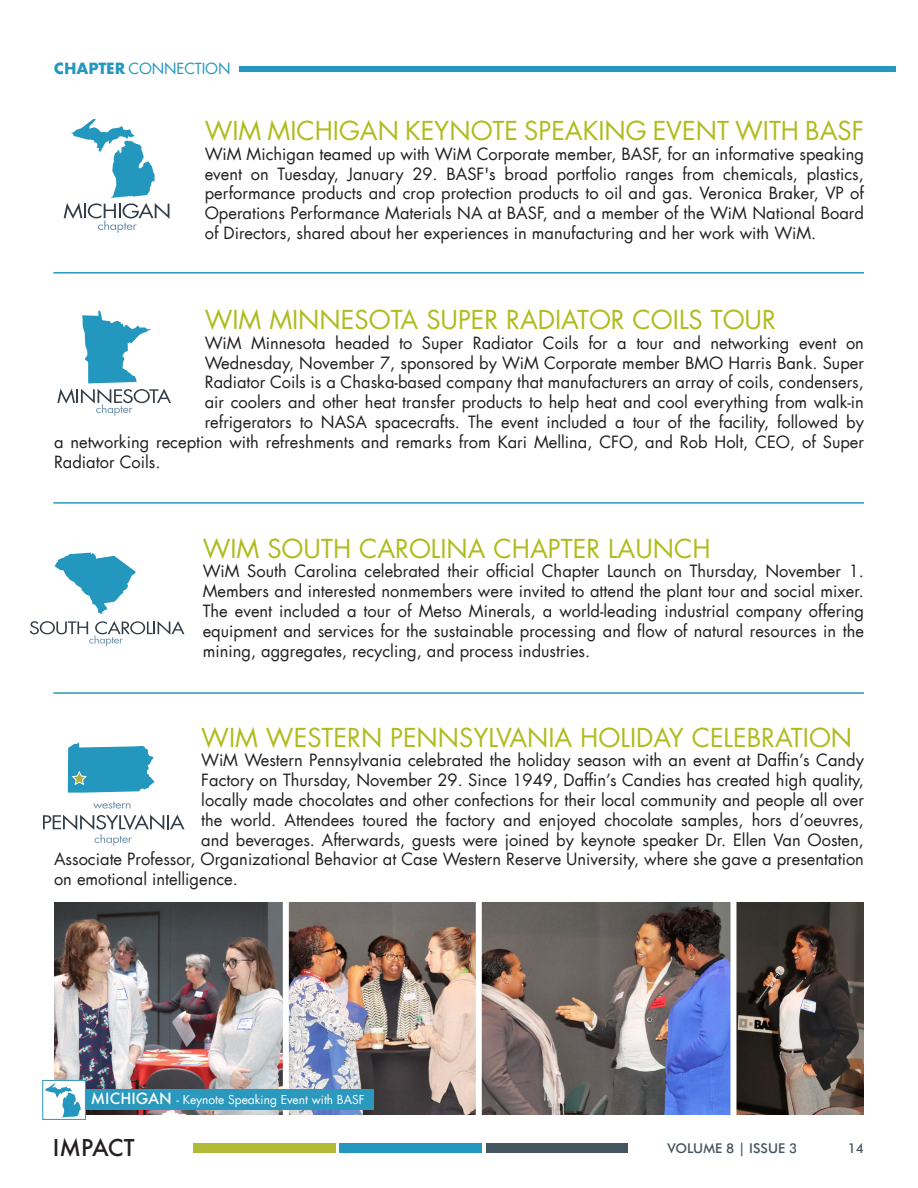
<style>
.page{position:relative;width:918px;height:1188px;background:#fff}
.page>*{position:absolute;margin:0;border:0;box-sizing:border-box;transform-origin:0 0}
.t1{font:25.5px "Futura";color:#b0bb1d}
.t2{font:500 22.5px "Futura";color:#231f20}
.t3{font:16.5px/19.8px "Futura";color:#231f20;text-align:justify}
.t4{font:15px "Futura";letter-spacing:-.01em;color:#2397bd}
.t5{font:500 13.5px "Futura BT";color:#45555f}
.t6{font:12px "Futura";color:#fff}
.s1{font-weight:700}
.s2{font-weight:500;font-size:15px}
</style>
<div class="page">
<div style="left:486px;top:1143px;width:142px;height:9px;background:#45555f"></div>
<div style="left:340px;top:1143px;width:142px;height:9px;background:#2397bd"></div>
<div style="left:194px;top:1143px;width:142px;height:9px;background:#b2ba35"></div>
<div style="left:239px;top:66px;width:657px;height:5px;background:#2397bd"></div>
<svg style="left:43px;top:815px;width:141px;height:31px"></svg>
<svg style="left:68px;top:742px;width:86px;height:51px"></svg>
<svg style="left:93px;top:802px;width:37px;height:7px"></svg>
<svg style="left:57px;top:389px;width:114px;height:27px"></svg>
<svg style="left:82px;top:311px;width:69px;height:72px"></svg>
<svg style="left:30px;top:621px;width:154px;height:25px"></svg>
<svg style="left:55px;top:553px;width:81px;height:61px"></svg>
<svg style="left:64px;top:119px;width:105px;height:114px"></svg>
<img style="left:736px;top:903px;width:128px;height:211px">
<img style="left:54px;top:903px;width:676px;height:211px">
<hr style="left:53px;top:272px;width:811px;height:2px;background:#2397bd">
<hr style="left:53px;top:502px;width:811px;height:2px;background:#2397bd">
<hr style="left:53px;top:692px;width:811px;height:2px;background:#2397bd">
<div style="left:283px;top:890px;width:6px;height:236px;background:#fff"></div>
<div style="left:476px;top:883px;width:6px;height:235px;background:#fff"></div>
<div style="left:85px;top:1090px;width:289px;height:20px;background:#2b98bd"></div>
<div style="left:43px;top:1080px;width:42px;height:39px;background:#fff"></div>
<svg style="left:45px;top:1083px;width:36px;height:34px"></svg>
<div style="left:42px;top:1080px;width:44px;height:40px;border:1px solid #2b98bd"></div>
<p class="t4" style="left:54px;top:61px;width:178px"><span class="s1">CHAPTER</span> CONNECTION</p>
<p class="t1" style="left:205px;top:118px;width:661px">WIM MICHIGAN KEYNOTE SPEAKING EVENT WITH BASF</p>
<p class="t3" style="left:205px;top:145px;width:661px">WiM Michigan teamed up with WiM Corporate member, BASF, for an informative speaking event on Tuesday, January 29. BASF's broad portfolio ranges from chemicals, plastics, performance products and crop protection products to oil and gas. Veronica Braker, VP of Operations Performance Materials NA at BASF, and a member of the WiM National Board of Directors, shared about her experiences in manufacturing and her work with WiM.</p>
<p class="t1" style="left:205px;top:307px;width:573px">WIM MINNESOTA SUPER RADIATOR COILS TOUR</p>
<p class="t3" style="left:205px;top:334px;width:661px">WiM Minnesota headed to Super Radiator Coils for a tour and networking event on</p>
<p class="t3" style="left:205px;top:354px;width:661px">Wednesday, November 7, sponsored by WiM Corporate member BMO Harris Bank. Super</p>
<p class="t3" style="left:205px;top:374px;width:661px">Radiator Coils is a Chaska-based company that manufacturers an array of coils, condensers,</p>
<p class="t3" style="left:205px;top:394px;width:661px">air coolers and other heat transfer products to help heat and cool everything from walk-in</p>
<p class="t3" style="left:205px;top:413px;width:661px">refrigerators to NASA spacecrafts. The event included a tour of the facility, followed by</p>
<p class="t3" style="left:54px;top:433px;width:812px">a networking reception with refreshments and remarks from Kari Mellina, CFO, and Rob Holt, CEO, of Super</p>
<p class="t3" style="left:54px;top:453px;width:108px">Radiator Coils.</p>
<p class="t1" style="left:203px;top:536px;width:509px">WIM SOUTH CAROLINA CHAPTER LAUNCH</p>
<p class="t3" style="left:203px;top:563px;width:663px">WiM South Carolina celebrated their official Chapter Launch on Thursday, November 1.<br>Members and interested nonmembers were invited to attend the plant tour and social mixer.<br>The event included a tour of Metso Minerals, a world-leading industrial company offering equipment and services for the sustainable processing and flow of natural resources in the mining, aggregates, recycling, and process industries.</p>
<p class="t1" style="left:201px;top:725px;width:652px">WIM WESTERN PENNSYLVANIA HOLIDAY CELEBRATION</p>
<p class="t3" style="left:201px;top:752px;width:664px">WiM Western Pennsylvania celebrated the holiday season with an event at Daffin’s Candy</p>
<p class="t3" style="left:201px;top:772px;width:664px">Factory on Thursday, November 29. Since 1949, Daffin’s Candies has created high quality,</p>
<p class="t3" style="left:201px;top:791px;width:664px">locally made chocolates and other confections for their local community and people all over</p>
<p class="t3" style="left:201px;top:811px;width:664px">the world. Attendees toured the factory and enjoyed chocolate samples, hors d’oeuvres,</p>
<p class="t3" style="left:201px;top:831px;width:664px">and beverages. Afterwards, guests were joined by keynote speaker Dr. Ellen Van Oosten,</p>
<p class="t3" style="left:54px;top:851px;width:811px">Associate Professor, Organizational Behavior at Case Western Reserve University, where she gave a presentation</p>
<p class="t3" style="left:54px;top:871px;width:185px">on emotional intelligence.</p>
<p class="t6" style="left:91px;top:1094px;width:275px"><span class="s2">MICHIGAN</span> - Keynote Speaking Event with BASF</p>
<h2 class="t2" style="left:53px;top:1133px;width:83px">IMPACT</h2>
<p class="t5" style="left:667px;top:1140px;width:132px">VOLUME 8 | ISSUE 3</p>
<p class="t5" style="left:848px;top:1140px;width:18px">14</p>
</div>
